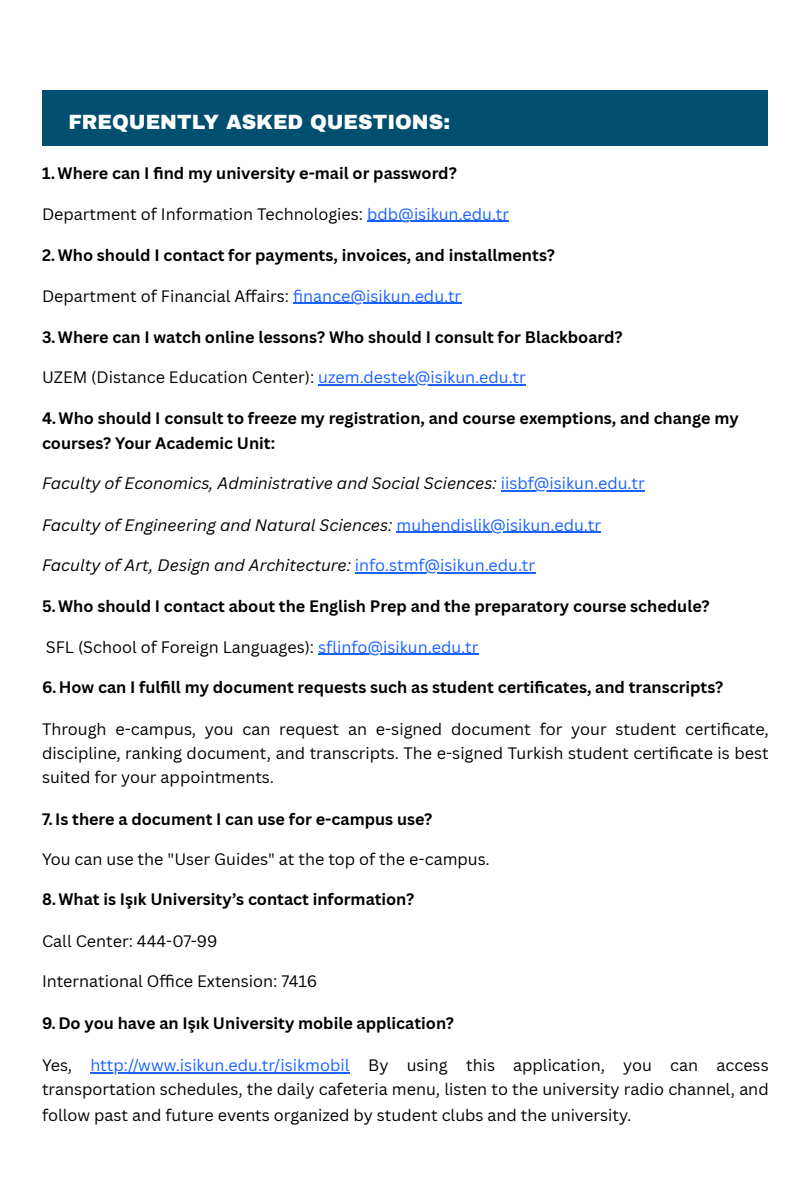
<style>
.page{position:relative;width:810px;height:1181px;background:#fff}
.page>*{position:absolute;margin:0;border:0;box-sizing:border-box;transform-origin:0 0}
.t1{font:900 20.25px "Archivo";color:#fff}
.t2{font:16.2px/24.2px "Canva Sans";color:#000;text-align:justify}
.t3{font:700 16.2px/25.2px "Canva Sans";color:#000}
.t4{font:italic 16.2px "Canva Sans";color:#000}
.s1{color:#1a62ff}
.s2{font-style:normal;color:#1a62ff}
</style>
<div class="page">
<hr style="left:367px;top:221px;width:142px;height:1px;background:#1a62ff">
<hr style="left:293px;top:302px;width:168px;height:1px;background:#1a62ff">
<hr style="left:318px;top:384px;width:208px;height:1px;background:#1a62ff">
<hr style="left:501px;top:490px;width:144px;height:1px;background:#1a62ff">
<hr style="left:397px;top:532px;width:204px;height:1px;background:#1a62ff">
<hr style="left:355px;top:572px;width:180px;height:1px;background:#1a62ff">
<hr style="left:318px;top:654px;width:160px;height:1px;background:#1a62ff">
<hr style="left:90px;top:1072px;width:259px;height:1px;background:#1a62ff">
<div style="left:42px;top:90px;width:726px;height:56px;background:#014f70"></div>
<p class="t1" style="left:68px;top:111px;width:383px">FREQUENTLY ASKED QUESTIONS:</p>
<h2 class="t3" style="left:42px;top:160px;width:416px">1.Where can I fi nd my university e-mail or password?</h2>
<p class="t2" style="left:42px;top:201px;width:469px">Department of Information Technologies: <span class="s1">bdb@isikun.edu.tr</span></p>
<h2 class="t3" style="left:42px;top:242px;width:514px">2.Who should I contact for payments, invoices, and installments?</h2>
<p class="t2" style="left:42px;top:283px;width:421px">Department of Financial Affairs: <span class="s1">fi nance@isikun.edu.tr</span></p>
<h2 class="t3" style="left:42px;top:324px;width:582px">3.Where can I watch online lessons? Who should I consult for Blackboard?</h2>
<p class="t2" style="left:42px;top:365px;width:485px">UZEM (Distance Education Center): <span class="s1">uzem.destek@isikun.edu.tr</span></p>
<h2 class="t3" style="left:42px;top:405px;width:698px">4.Who should I consult to freeze my registration, and course exemptions, and change my courses? Your Academic Unit:</h2>
<p class="t4" style="left:42px;top:472px;width:604px">Faculty of Economics, Administrative and Social Sciences: <span class="s2">iisbf@isikun.edu.tr</span></p>
<p class="t4" style="left:42px;top:513px;width:561px">Faculty of Engineering and Natural Sciences: <span class="s2">muhendislik@isikun.edu.tr</span></p>
<p class="t4" style="left:42px;top:554px;width:495px">Faculty of Art, Design and Architecture: <span class="s2">info.stmf@isikun.edu.tr</span></p>
<h2 class="t3" style="left:42px;top:592px;width:669px">5.Who should I contact about the English Prep and the preparatory course schedule?</h2>
<p class="t2" style="left:46px;top:634px;width:434px">SFL (School of Foreign Languages): <span class="s1">sflinfo@isikun.edu.tr</span></p>
<h2 class="t3" style="left:42px;top:674px;width:683px">6.How can I fulfi ll my document requests such as student certifi cates, and transcripts?</h2>
<p class="t2" style="left:42px;top:716px;width:728px">Through e-campus, you can request an e-signed document for your student certifi cate, discipline, ranking document, and transcripts. The e-signed Turkish student certifi cate is best suited for your appointments.</p>
<h2 class="t3" style="left:42px;top:805px;width:392px">7.Is there a document I can use for e-campus use?</h2>
<p class="t2" style="left:42px;top:846px;width:449px">You can use the "User Guides" at the top of the e-campus.</p>
<h2 class="t3" style="left:42px;top:886px;width:374px">8.What is Işık University’s contact information?</h2>
<p class="t2" style="left:42px;top:928px;width:177px">Call Center: 444-07-99</p>
<p class="t2" style="left:42px;top:968px;width:277px">International Offi ce Extension: 7416</p>
<h2 class="t3" style="left:42px;top:1009px;width:414px">9.Do you have an Işık University mobile application?</h2>
<p class="t2" style="left:42px;top:1052px;width:728px;line-height:24.8px">Yes, <span class="s1">http://www.isikun.edu.tr/isikmobil</span> By using this application, you can access transportation schedules, the daily cafeteria menu, listen to the university radio channel, and follow past and future events organized by student clubs and the university.</p>
</div>
